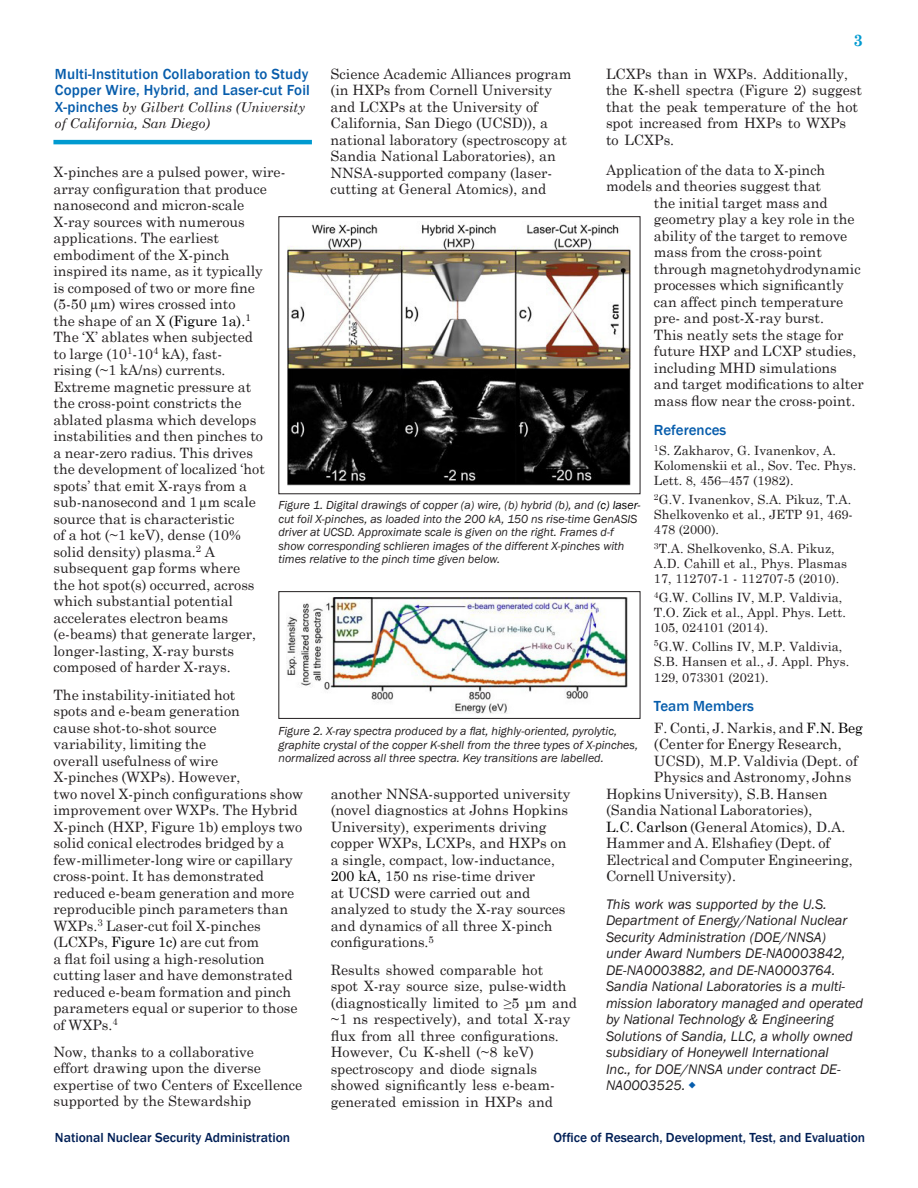
<style>
.page{position:relative;width:918px;height:1188px;background:#fff}
.page>*{position:absolute;margin:0;border:0;box-sizing:border-box;transform-origin:0 0}
.t1{font:700 16.5px "Century Schoolbook";color:#009ad0}
.Subheading{font:500 15px/16.5px "Franklin Gothic";letter-spacing:.01em;color:#075dac}
.Body_Text{font:14.25px/16.5px "Century Schoolbook";color:#231f20}
.Body_Text-2{font:italic 14.25px/16.5px "Franklin Gothic";color:#231f20}
.t2{font:500 13.5px "Franklin Gothic";color:#001f56}
.Subheading-2{font:italic 13.5px/16.5px "Century Schoolbook";color:#231f20}
.Body_Text-3{font:12.75px/15px "Century Schoolbook";color:#231f20}
.Captions{font:italic 12px/13.5px "Franklin Gothic";color:#231f20}
.s1{color:#000}
.s2{font-family:"Franklin Gothic";font-weight:500;font-style:normal;font-size:15px;color:#075dac}
</style>
<div class="page">
<hr style="left:53px;top:140px;width:259px;height:4px;background:#009ad0">
<img style="left:286px;top:598px;width:342px;height:116px">
<div style="left:278px;top:591px;width:362px;height:128px;border:1px solid #231f20"></div>
<img style="left:287px;top:224px;width:343px;height:262px">
<p class="t1" style="left:854px;top:28px;width:11px">3</p>
<p class="Body_Text" style="left:606px;top:64px;width:258px">LCXPs than in WXPs. Additionally, the K-shell spectra (Figure 2) suggest that the peak temperature of the hot spot increased from HXPs to WXPs to LCXPs.</p>
<p class="Body_Text" style="left:606px;top:160px;width:221px">Application of the data to X-pinch</p>
<p class="Body_Text" style="left:606px;top:176px;width:217px">models and theories suggest that</p>
<p class="Body_Text" style="left:654px;top:193px;width:175px">the initial target mass and</p>
<p class="Body_Text" style="left:654px;top:209px;width:202px">geometry play a key role in the</p>
<p class="Body_Text" style="left:654px;top:226px;width:195px">ability of the target to remove</p>
<p class="Body_Text" style="left:654px;top:242px;width:169px">mass from the cross-point</p>
<p class="Body_Text" style="left:654px;top:259px;width:208px">through magnetohydrodynamic</p>
<p class="Body_Text" style="left:654px;top:275px;width:191px">processes which significantly</p>
<p class="Body_Text" style="left:654px;top:292px;width:191px">can affect pinch temperature</p>
<p class="Body_Text" style="left:654px;top:308px;width:172px">pre- and post-X-ray burst.</p>
<p class="Body_Text" style="left:654px;top:325px;width:191px">This neatly sets the stage for</p>
<p class="Body_Text" style="left:654px;top:341px;width:204px">future HXP and LCXP studies,</p>
<p class="Body_Text" style="left:654px;top:358px;width:184px">including MHD simulations</p>
<p class="Body_Text" style="left:654px;top:374px;width:212px">and target modifications to alter</p>
<p class="Body_Text" style="left:654px;top:391px;width:203px">mass flow near the cross-point.</p>
<p class="Subheading" style="left:654px;top:422px;width:74px">References</p>
<p class="Body_Text-3" style="left:654px;top:442px;width:204px"><sup>1</sup>S. Zakharov, G. Ivanenkov, A.<br>Kolomenskii et al., Sov. Tec. Phys.<br>Lett. 8, 456–457 (1982).</p>
<p class="Body_Text-3" style="left:654px;top:491px;width:200px"><sup>2</sup>G.V. Ivanenkov, S.A. Pikuz, T.A.<br>Shelkovenko et al., JETP 91, 469-<br>478 (2000).</p>
<p class="Body_Text-3" style="left:654px;top:540px;width:195px"><sup>3</sup>T.A. Shelkovenko, S.A. Pikuz,<br>A.D. Cahill et al., Phys. Plasmas<br>17, 112707-1 - 112707-5 (2010).</p>
<p class="Body_Text-3" style="left:654px;top:589px;width:194px"><sup>4</sup>G.W. Collins IV, M.P. Valdivia,<br>T.O. Zick et al., Appl. Phys. Lett.<br>105, 024101 (2014).</p>
<p class="Body_Text-3" style="left:654px;top:637px;width:197px"><sup>5</sup>G.W. Collins IV, M.P. Valdivia,<br>S.B. Hansen et al., J. Appl. Phys.</p>
<p class="Body_Text-3" style="left:654px;top:669px;width:116px">129, 073301 (2021).</p>
<p class="Subheading" style="left:654px;top:698px;width:102px">Team Members</p>
<p class="Body_Text" style="left:654px;top:718px;width:210px">F. Conti, J. Narkis, and <span class="s1">F.N. Beg</span></p>
<p class="Body_Text" style="left:654px;top:735px;width:189px">(Center for Energy Research,</p>
<p class="Body_Text" style="left:654px;top:751px;width:205px">UCSD), M.P. Valdivia (Dept. of</p>
<p class="Body_Text" style="left:654px;top:768px;width:199px">Physics and Astronomy, Johns</p>
<p class="Body_Text" style="left:606px;top:784px;width:223px">Hopkins University), S.B. Hansen</p>
<p class="Body_Text" style="left:606px;top:801px;width:208px">(Sandia National Laboratories),</p>
<p class="Body_Text" style="left:606px;top:817px;width:241px"><span class="s1">L.C. Carlson</span> (General Atomics), D.A.</p>
<p class="Body_Text" style="left:606px;top:834px;width:226px">Hammer and A. Elshafiey (Dept. of</p>
<p class="Body_Text" style="left:606px;top:850px;width:248px">Electrical and Computer Engineering,</p>
<p class="Body_Text" style="left:606px;top:867px;width:131px">Cornell University).</p>
<p class="Body_Text-2" style="left:606px;top:896px;width:259px">This work was supported by the U.S.<br>Department of Energy/National Nuclear Security Administration (DOE/NNSA) under Award Numbers DE-NA0003842, DE-NA0003882, and DE-NA0003764.<br>Sandia National Laboratories is a multi&shy;mission laboratory managed and operated by National Technology &amp; Engineering Solutions of Sandia, LLC, a wholly owned subsidiary of Honeywell International<br>Inc., for DOE/NNSA under contract DE-NA0003525.</p>
<p class="Body_Text" style="left:331px;top:64px;width:242px">Science Academic Alliances program (in HXPs from Cornell University and LCXPs at the University of California, San Diego (UCSD)), a national laboratory (spectroscopy at Sandia National Laboratories), an NNSA-supported company (laser&shy;cutting at General Atomics), and</p>
<p class="Subheading" style="left:55px;top:65px;width:256px">Multi-Institution Collaboration to Study<br>Copper Wire, Hybrid, and Laser-cut Foil</p>
<p class="Subheading-2" style="left:55px;top:98px;width:252px"><span class="s2">X-pinches</span> by Gilbert Collins (University of California, San Diego)</p>
<p class="Body_Text" style="left:53px;top:163px;width:234px">X-pinches are a pulsed power, wire&shy;array configuration that produce nanosecond and micron-scale<br>X-ray sources with numerous applications. The earliest embodiment of the X-pinch inspired its name, as it typically<br>is composed of two or more fine (5-50 µm) wires crossed into<br>the shape of an X <span class="s1">(Figure 1a).</span><sup>1<br></sup>The ‘X’ ablates when subjected<br>to large (10<sup>1</sup>-10<sup>4</sup> kA), fast-<br>rising (~1 kA/ns) currents.<br>Extreme magnetic pressure at<br>the cross-point constricts the ablated plasma which develops instabilities and then pinches to<br>a near-zero radius. This drives<br>the development of localized ‘hot spots’ that emit X-rays from a sub-nanosecond and 1µm scale source that is characteristic<br>of a hot (~1 keV), dense (10%<br>solid density) plasma.<sup>2</sup> A subsequent gap forms where<br>the hot spot(s) occurred, across which substantial potential accelerates electron beams (e-beams) that generate larger, longer-lasting, X-ray bursts composed of harder X-rays.</p>
<p class="Body_Text" style="left:53px;top:685px;width:251px">The instability-initiated hot<br>spots and e-beam generation<br>cause shot-to-shot source<br>variability, limiting the<br>overall usefulness of wire<br>X-pinches (WXPs). However,<br>two novel X-pinch configurations show improvement over WXPs. The Hybrid<br>X-pinch (HXP, Figure 1b) employs two solid conical electrodes bridged by a few-millimeter-long wire or capillary cross-point. It has demonstrated reduced e-beam generation and more reproducible pinch parameters than<br>WXPs.<sup>3</sup> Laser-cut foil X-pinches (LCXPs, <span class="s1">Figure 1c)</span> are cut from<br>a flat foil using a high-resolution cutting laser and have demonstrated reduced e-beam formation and pinch parameters equal or superior to those of WXPs.<sup>4</sup></p>
<p class="Body_Text" style="left:53px;top:1042px;width:250px">Now, thanks to a collaborative<br>effort drawing upon the diverse expertise of two Centers of Excellence supported by the Stewardship</p>
<p class="Captions" style="left:278px;top:499px;width:363px">Figure 1. Digital drawings of copper (a) wire, (b) hybrid (b), and <span class="s1">(c) laser&shy;</span>cut foil X-pinches, as loaded into the 200 kA, 150 ns rise-time GenASIS driver at UCSD. Approximate scale is given on the right. Frames d-f show corresponding schlieren images of the different X-pinches with times relative to the pinch time given below.</p>
<p class="Captions" style="left:278px;top:725px;width:361px">Figure 2. X-ray spectra produced by a flat, highly-oriented, pyrolytic, graphite crystal of the copper K-shell from the three types of X-pinches, normalized across all three spectra. Key transitions are labelled.</p>
<p class="Body_Text" style="left:331px;top:784px;width:241px">another NNSA-supported university (novel diagnostics at Johns Hopkins<br>University), experiments driving copper WXPs, LCXPs, and HXPs on a single, compact, low-inductance,<br><span class="s1">200 kA,</span> 150 ns rise-time driver<br>at UCSD were carried out and analyzed to study the X-ray sources and dynamics of all three X-pinch configurations.<sup>5</sup></p>
<p class="Body_Text" style="left:331px;top:960px;width:248px">Results showed comparable hot<br>spot X-ray source size, pulse-width (diagnostically limited to ≥5 μm and ~1 ns respectively), and total X-ray flux from all three configurations.<br>However, Cu K-shell (~8 keV) spectroscopy and diode signals showed significantly less e-beam&shy;generated emission in HXPs and</p>
<p class="t2" style="left:55px;top:1129px;width:237px">National Nuclear Security Administration</p>
<p class="t2" style="left:553px;top:1129px;width:313px">Office of Research, Development, Test, and Evaluation</p>
</div>
